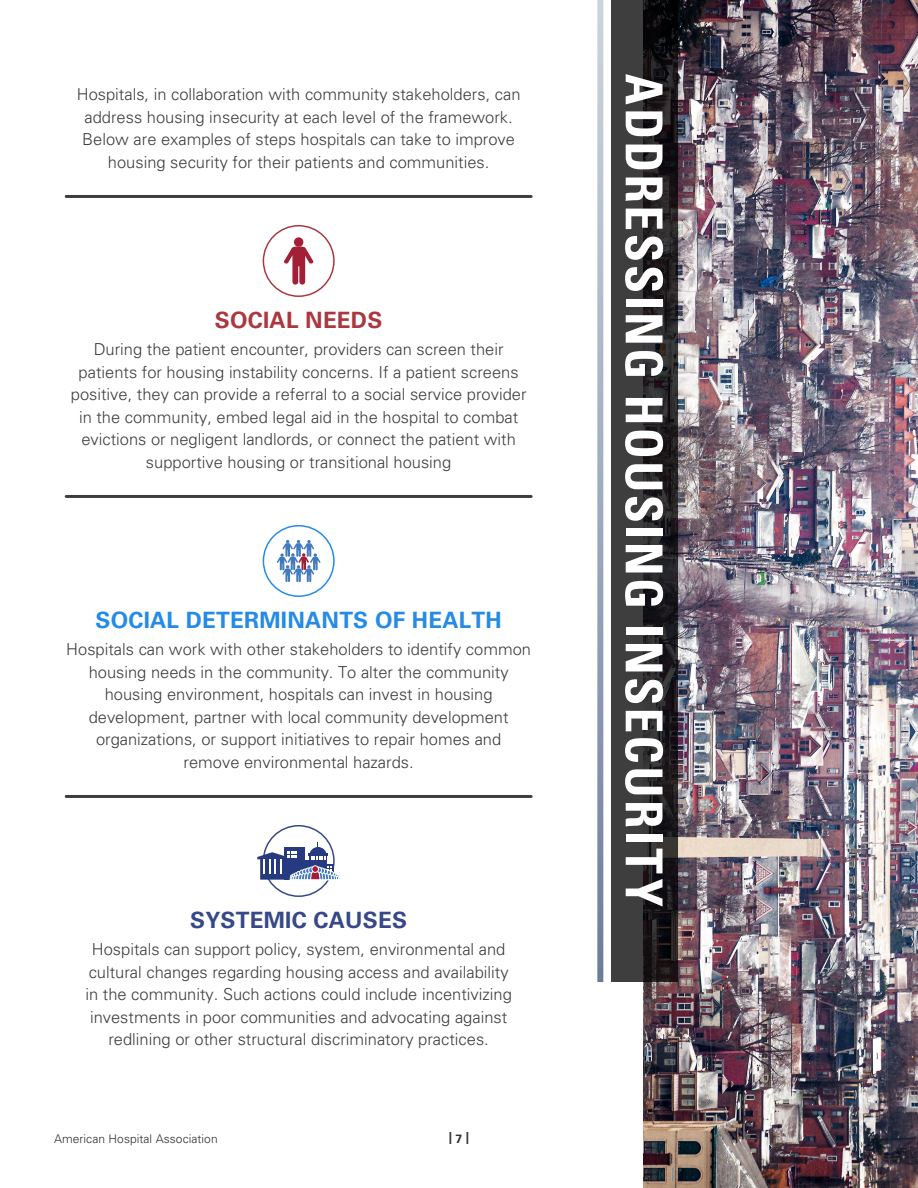
<style>
.page{position:relative;width:918px;height:1188px;background:#fff}
.page>*{position:absolute;margin:0;border:0;box-sizing:border-box;transform-origin:0 0}
.t1{font:700 condensed 51px "Univers LT Std";letter-spacing:.045em;color:#fff}
.t2{font:700 22.5px "Univers LT Std";letter-spacing:.01em;color:#258be5}
.t3{font:700 22.5px "Univers LT Std";letter-spacing:.01em;color:#374888}
.t4{font:700 22.5px "Univers LT Std";letter-spacing:.01em;color:#ab3841}
.t5{font:300 16.5px/22.5px "Univers LT Std";color:#3e3e3f;text-align:center}
.t6{font:300 12px "Univers LT Std";letter-spacing:.005em;color:#312f30}
.t7{font:700 12px "Univers LT Std";color:#312f30}
</style>
<div class="page">
<img style="left:644px;top:0;width:274px;height:1188px">
<svg style="left:611px;top:0;width:66px;height:982px;background:#2e2d2f"></svg>
<svg style="left:597px;top:0;width:6px;height:982px;background:#a3aec2"></svg>
<hr style="left:66px;top:195px;width:465px;height:3px;background:#3e3e3f">
<div style="left:263px;top:225px;width:72px;height:72px;border:2px solid #ab3841;border-radius:50%"></div>
<svg style="left:284px;top:237px;width:30px;height:48px"></svg>
<hr style="left:66px;top:495px;width:465px;height:3px;background:#3e3e3f">
<div style="left:263px;top:525px;width:72px;height:72px;border:2px solid #258be5;border-radius:50%"></div>
<svg style="left:277px;top:540px;width:44px;height:42px"></svg>
<hr style="left:66px;top:795px;width:465px;height:3px;background:#3e3e3f">
<div style="left:263px;top:825px;width:72px;height:72px;border:2px solid #374888;border-radius:50%"></div>
<svg style="left:257px;top:842px;width:83px;height:38px"></svg>
<p class="t5" style="left:77px;top:83px;width:445px">Hospitals, in collaboration with community stakeholders, can address housing insecurity at each level of the framework.<br>Below are examples of steps hospitals can take to improve housing security for their patients and communities.</p>
<p class="t4" style="left:215px;top:307px;width:169px">SOCIAL NEEDS</p>
<p class="t5" style="left:71px;top:338px;width:457px">During the patient encounter, providers can screen their patients for housing instability concerns. If a patient screens positive, they can provide a referral to a social service provider in the community, embed legal aid in the hospital to combat evictions or negligent landlords, or connect the patient with supportive housing or transitional housing</p>
<p class="t2" style="left:95px;top:607px;width:408px">SOCIAL DETERMINANTS OF HEALTH</p>
<p class="t5" style="left:66px;top:638px;width:466px">Hospitals can work with other stakeholders to identify common housing needs in the community. To alter the community housing environment, hospitals can invest in housing development, partner with local community development organizations, or support initiatives to repair homes and remove environmental hazards.</p>
<p class="t3" style="left:190px;top:907px;width:218px">SYSTEMIC CAUSES</p>
<p class="t5" style="left:85px;top:938px;width:428px">Hospitals can support policy, system, environmental and cultural changes regarding housing access and availability in the community. Such actions could include incentivizing investments in poor communities and advocating against redlining or other structural discriminatory practices.</p>
<p class="t6" style="left:54px;top:1131px;width:165px">American Hospital Association</p>
<p class="t7" style="left:449px;top:1130px;width:22px">| 7 |</p>
<p class="t1" style="left:675px;top:74px;width:835px;rotate:90deg">ADDRESSING HOUSING INSECURITY</p>
</div>
